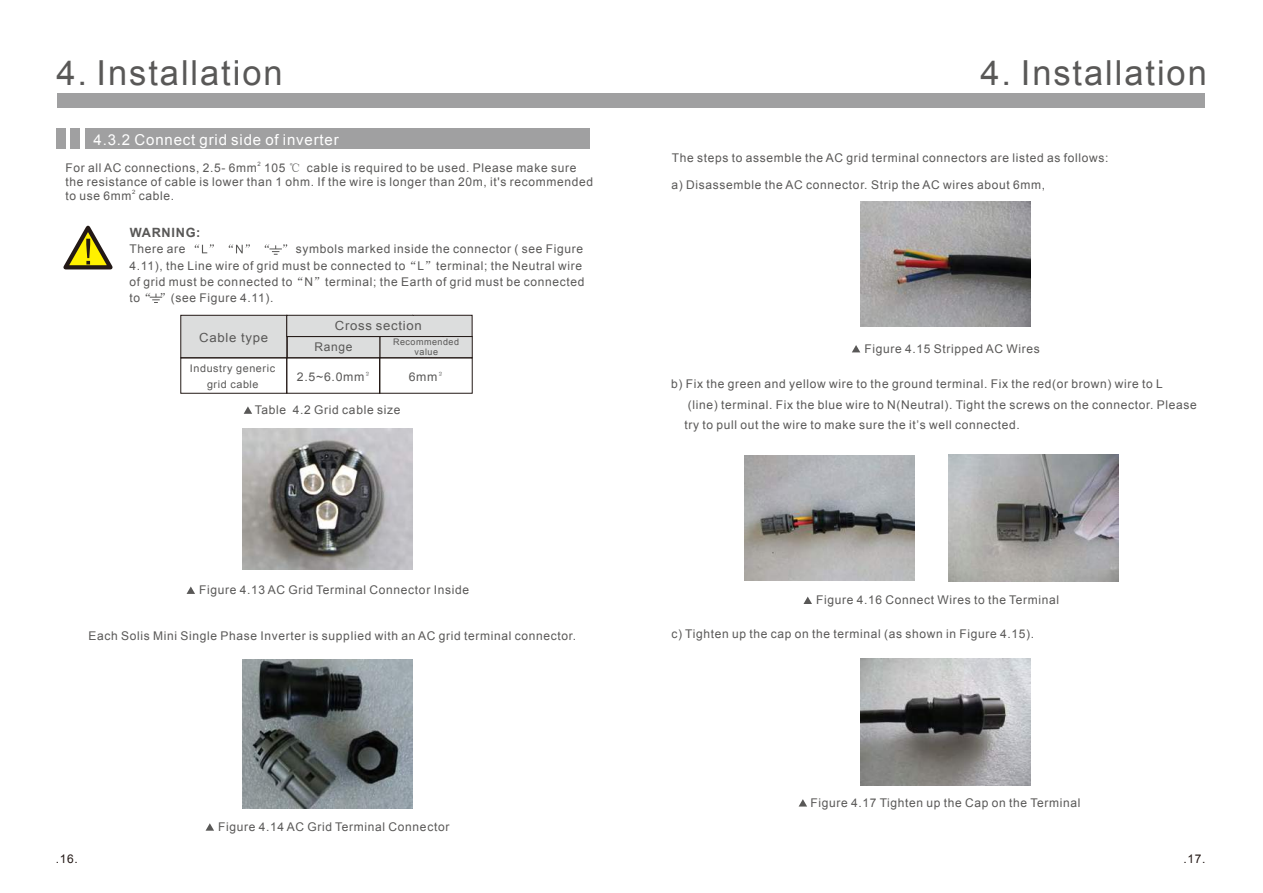
<style>
.page{position:relative;width:1263px;height:893px;background:#fff}
.page>*{position:absolute;margin:0;border:0;box-sizing:border-box;transform-origin:0 0}
.t1{font:34.5px "Arial";letter-spacing:.055em;color:#595857}
.t2{font:15px "Arial";letter-spacing:.055em;color:#fff}
.t3{font:700 12.75px "Arial";letter-spacing:.055em;color:#595857}
.t4{font:12.6px "Arial";letter-spacing:.055em;color:#595857;scale:1.04 1}
.t5{font:12.6px "Arial";letter-spacing:.055em;color:#595857;scale:1.05 1}
.t6{font:12px/16px "Arial";letter-spacing:.055em;color:#595857}
.t7{font:12px "Arial";color:#231916}
.t8{font:10.5px/15.3px "Arial";letter-spacing:.055em;color:#595857;text-align:center}
.t9{font:9px/10.1px "Arial";letter-spacing:.055em;color:#595857;text-align:center}
.t10{font:6px "Arial";color:#595857}
.s1{font-family:"Sim Sun"}
.s2{font-family:"MS Mincho"}
</style>
<div class="page">
<img style="left:860px;top:202px;width:170px;height:124px">
<img style="left:242px;top:429px;width:171px;height:140px">
<svg style="left:206px;top:823px;width:8px;height:8px"></svg>
<svg style="left:187px;top:586px;width:8px;height:8px"></svg>
<svg style="left:852px;top:345px;width:8px;height:7px"></svg>
<img style="left:242px;top:660px;width:171px;height:148px">
<svg style="left:63px;top:225px;width:50px;height:45px"></svg>
<svg style="left:195px;top:244px;width:92px;height:11px"></svg>
<svg style="left:150px;top:294px;width:12px;height:9px"></svg>
<div style="left:57px;top:93px;width:1147px;height:15px;background:#a0a0a1"></div>
<svg style="left:180px;top:314px;width:293px;height:80px"></svg>
<svg style="left:244px;top:406px;width:8px;height:8px"></svg>
<div style="left:85px;top:128px;width:504px;height:20px;background:#a0a0a1"></div>
<div style="left:57px;top:128px;width:9px;height:20px;background:#a0a0a1"></div>
<div style="left:71px;top:128px;width:9px;height:20px;background:#a0a0a1"></div>
<img style="left:949px;top:454px;width:170px;height:128px">
<svg style="left:799px;top:799px;width:8px;height:7px"></svg>
<img style="left:860px;top:658px;width:170px;height:128px">
<img style="left:744px;top:455px;width:170px;height:125px">
<svg style="left:803px;top:597px;width:9px;height:7px"></svg>
<h1 class="t1" style="left:56px;top:50px;width:228px">4. Installation</h1>
<p class="t2" style="left:94px;top:129px;width:247px">4.3.2 Connect grid side of inverter</p>
<p class="t10" style="left:257px;top:160px;width:5px">2</p>
<p class="t6" style="left:65px;top:175px;width:529px;line-height:13.8px">the resistance of cable is lower than 1 ohm. If the wire is longer than 20m, it's recommended to use 6mm cable.</p>
<p class="t6" style="left:65px;top:160px;width:512px">For all AC connections, 2.5- 6mm 105 <span class="s1">℃</span> cable is required to be used. Please make sure</p>
<p class="t10" style="left:132px;top:188px;width:5px">2</p>
<p class="t3" style="left:130px;top:224px;width:72px">WARNING:</p>
<p class="t6" style="left:130px;top:241px;width:456px;text-indent:166px">symbols marked inside the connector ( see Figure 4.11), the Line wire of grid must be connected to<span class="s1">“</span>L<span class="s1">”</span>terminal; the Neutral wire of grid must be connected to<span class="s1">“</span>N<span class="s1">”</span>terminal; the Earth of grid must be connected to<span class="s1">“ ”</span>(see Figure 4.11).</p>
<p class="t6" style="left:130px;top:241px;width:58px">There are</p>
<p class="t4" style="left:335px;top:318px;width:85px">Cross section</p>
<p class="t6" style="left:314px;top:339px;width:40px">Range</p>
<p class="t5" style="left:199px;top:329px;width:67px">Cable type</p>
<p class="t9" style="left:393px;top:337px;width:68px">Recommended value</p>
<p class="t6" style="left:409px;top:369px;width:36px">6mm<span class="s2">²</span></p>
<p class="t6" style="left:255px;top:402px;width:147px">Table 4.2 Grid cable size</p>
<p class="t8" style="left:190px;top:361px;width:87px">Industry generic grid cable</p>
<p class="t6" style="left:297px;top:369px;width:75px">2.5~6.0mm<span class="s2">²</span></p>
<p class="t6" style="left:199px;top:582px;width:271px">Figure 4.13 AC Grid Terminal Connector Inside</p>
<p class="t6" style="left:89px;top:628px;width:489px">Each Solis Mini Single Phase Inverter is supplied with an AC grid terminal connector.</p>
<p class="t6" style="left:218px;top:819px;width:233px">Figure 4.14 AC Grid Terminal Connector</p>
<h1 class="t1" style="left:980px;top:50px;width:228px">4. Installation</h1>
<p class="t6" style="left:672px;top:150px;width:438px">The steps to assemble the AC grid terminal connectors are listed as follows:</p>
<p class="t6" style="left:671px;top:177px;width:375px">a) Disassemble the AC connector. Strip the AC wires about 6mm,</p>
<p class="t6" style="left:864px;top:340px;width:177px">Figure 4.15 Stripped AC Wires</p>
<p class="t6" style="left:684px;top:374px;width:514px;line-height:20.1px;text-indent:-13px">b) Fix the green and yellow wire to the ground terminal. Fix the red(or brown) wire to L<br>(line) terminal. Fix the blue wire to N(Neutral). Tight the screws on the connector. Please try to pull out the wire to make sure the it’s well connected.</p>
<p class="t6" style="left:816px;top:592px;width:245px">Figure 4.16 Connect Wires to the Terminal</p>
<p class="t6" style="left:671px;top:626px;width:364px">c) Tighten up the cap on the terminal (as shown in Figure 4.15).</p>
<p class="t6" style="left:810px;top:794px;width:271px">Figure 4.17 Tighten up the Cap on the Terminal</p>
<p class="t7" style="left:56px;top:851px;width:24px">.16.</p>
<p class="t7" style="left:1183px;top:851px;width:24px">.17.</p>
</div>
